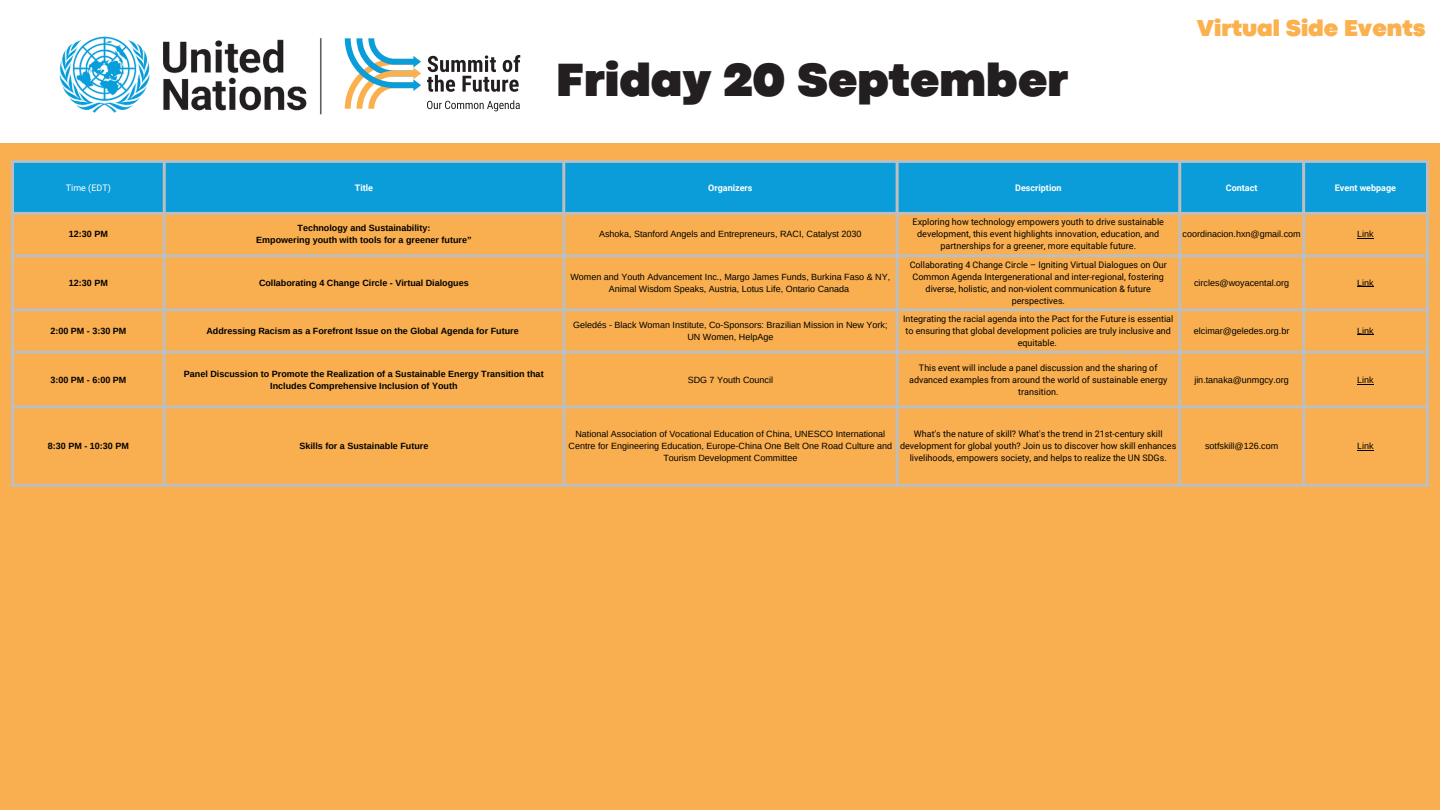
<style>
.page{position:relative;width:1440px;height:810px;background:#fff}
.page>*{position:absolute;margin:0;border:0;box-sizing:border-box;transform-origin:0 0}
.t1{font:900 48.6px "Codec Pro";color:#231f20}
.t2{font:900 24px "Codec Pro";color:#fbb14e}
.t3{font:9px/12px "Roboto";color:#000;text-align:center}
.t4{font:9px/12px "Arimo";color:#000;text-align:center}
.t5{font:700 9px/12px "Arimo";color:#000;text-align:center}
.t6{font:700 9px "Roboto";color:#fff}
.t7{font:9px "Roboto";color:#fff}
</style>
<div class="page">
<div style="left:0;top:81px;width:1440px;height:729px;background:#f9af4f"></div>
<div style="left:0;top:0;width:1440px;height:142px;background:#fff"></div>
<svg style="left:427px;top:55px;width:93px;height:37px"></svg>
<svg style="left:427px;top:100px;width:93px;height:11px"></svg>
<svg style="left:345px;top:38px;width:76px;height:71px"></svg>
<img style="left:59px;top:36px;width:263px;height:79px">
<div style="left:14px;top:163px;width:1412px;height:49px;background:#0a9dd9"></div>
<svg style="left:1357px;top:238px;width:17px;height:1px"></svg>
<svg style="left:1357px;top:384px;width:17px;height:1px"></svg>
<svg style="left:1357px;top:450px;width:17px;height:1px"></svg>
<hr style="left:11px;top:163px;width:3px;height:321px;background:#bebebe">
<hr style="left:163px;top:163px;width:3px;height:321px;background:#bebebe">
<hr style="left:562px;top:163px;width:3px;height:321px;background:#bebebe">
<hr style="left:896px;top:163px;width:3px;height:321px;background:#bebebe">
<hr style="left:1178px;top:163px;width:3px;height:321px;background:#bebebe">
<hr style="left:1302px;top:163px;width:3px;height:321px;background:#bebebe">
<hr style="left:1426px;top:163px;width:3px;height:321px;background:#bebebe">
<hr style="left:11px;top:160px;width:1418px;height:3px;background:#bebebe">
<hr style="left:11px;top:212px;width:1418px;height:3px;background:#bebebe">
<hr style="left:11px;top:254px;width:1418px;height:3px;background:#bebebe">
<hr style="left:11px;top:308px;width:1418px;height:3px;background:#bebebe">
<hr style="left:11px;top:351px;width:1418px;height:3px;background:#bebebe">
<hr style="left:11px;top:405px;width:1418px;height:3px;background:#bebebe">
<hr style="left:11px;top:484px;width:1418px;height:3px;background:#bebebe">
<p class="t1" style="left:556px;top:63px;width:514px">Friday 20 September</p>
<p class="t2" style="left:1197px;top:20px;width:230px">Virtual Side Events</p>
<p class="t7" style="left:66px;top:182px;width:46px">Time (EDT)</p>
<h1 class="t6" style="left:355px;top:182px;width:20px">Title</h1>
<p class="t6" style="left:708px;top:182px;width:46px">Organizers</p>
<p class="t6" style="left:1015px;top:182px;width:48px">Description</p>
<p class="t6" style="left:1226px;top:182px;width:33px">Contact</p>
<p class="t6" style="left:1335px;top:182px;width:63px">Event webpage</p>
<p class="t5" style="left:69px;top:228px;width:40px">12:30 PM</p>
<p class="t3" style="left:913px;top:216px;width:253px">Exploring how technology empowers youth to drive sustainable development, this event highlights innovation, education, and partnerships for a greener, more equitable future.</p>
<p class="t5" style="left:298px;top:222px;width:134px">Technology and Sustainability:</p>
<p class="t5" style="left:256px;top:234px;width:217px">Empowering youth with tools for a greener future”</p>
<p class="t4" style="left:599px;top:228px;width:264px">Ashoka, Stanford Angels and Entrepreneurs, RACI, Catalyst 2030</p>
<p class="t4" style="left:1183px;top:228px;width:120px">coordinacion.hxn@gmail.com</p>
<p class="t4" style="left:1357px;top:228px;width:18px">Link</p>
<p class="t5" style="left:69px;top:277px;width:40px">12:30 PM</p>
<p class="t5" style="left:259px;top:277px;width:211px">Collaborating 4 Change Circle - Virtual Dialogues</p>
<p class="t4" style="left:570px;top:271px;width:321px">Women and Youth Advancement Inc., Margo James Funds, Burkina Faso &amp; NY,<br>Animal Wisdom Speaks, Austria, Lotus Life, Ontario Canada</p>
<p class="t3" style="left:910px;top:259px;width:259px">Collaborating 4 Change Circle – Igniting Virtual Dialogues on Our Common Agenda Intergenerational and inter-regional, fostering diverse, holistic, and non-violent communication &amp; future perspectives.</p>
<p class="t5" style="left:50px;top:325px;width:77px">2:00 PM - 3:30 PM</p>
<p class="t5" style="left:206px;top:325px;width:314px">Addressing Racism as a Forefront Issue on the Global Agenda for Future</p>
<p class="t4" style="left:573px;top:319px;width:316px">Geledés - Black Woman Institute, Co-Sponsors: Brazilian Mission in New York;<br>UN Women, HelpAge</p>
<p class="t3" style="left:903px;top:313px;width:272px">Integrating the racial agenda into the Pact for the Future is essential to ensuring that global development policies are truly inclusive and equitable.</p>
<p class="t5" style="left:50px;top:374px;width:77px">3:00 PM - 6:00 PM</p>
<p class="t5" style="left:184px;top:368px;width:361px">Panel Discussion to Promote the Realization of a Sustainable Energy Transition that<br>Includes Comprehensive Inclusion of Youth</p>
<p class="t4" style="left:688px;top:374px;width:87px">SDG 7 Youth Council</p>
<p class="t3" style="left:909px;top:362px;width:260px">This event will include a panel discussion and the sharing of advanced examples from around the world of sustainable energy transition.</p>
<p class="t5" style="left:48px;top:440px;width:82px">8:30 PM - 10:30 PM</p>
<p class="t5" style="left:300px;top:440px;width:130px">Skills for a Sustainable Future</p>
<p class="t4" style="left:569px;top:428px;width:325px">National Association of Vocational Education of China, UNESCO International<br>Centre for Engineering Education, Europe-China One Belt One Road Culture and<br>Tourism Development Committee</p>
<p class="t3" style="left:900px;top:428px;width:278px">What's the nature of skill? What's the trend in 21st-century skill development for global youth? Join us to discover how skill enhances livelihoods, empowers society, and helps to realize the UN SDGs.</p>
<p class="t4" style="left:1194px;top:277px;width:97px">circles@woyacental.org</p>
<p class="t4" style="left:1357px;top:277px;width:18px">Link</p>
<p class="t4" style="left:1194px;top:325px;width:97px">elcimar@geledes.org.br</p>
<p class="t4" style="left:1357px;top:325px;width:18px">Link</p>
<p class="t4" style="left:1194px;top:374px;width:96px">jin.tanaka@unmgcy.org</p>
<p class="t4" style="left:1357px;top:374px;width:18px">Link</p>
<p class="t4" style="left:1205px;top:440px;width:75px">sotfskill@126.com</p>
<p class="t4" style="left:1357px;top:440px;width:18px">Link</p>
</div>
